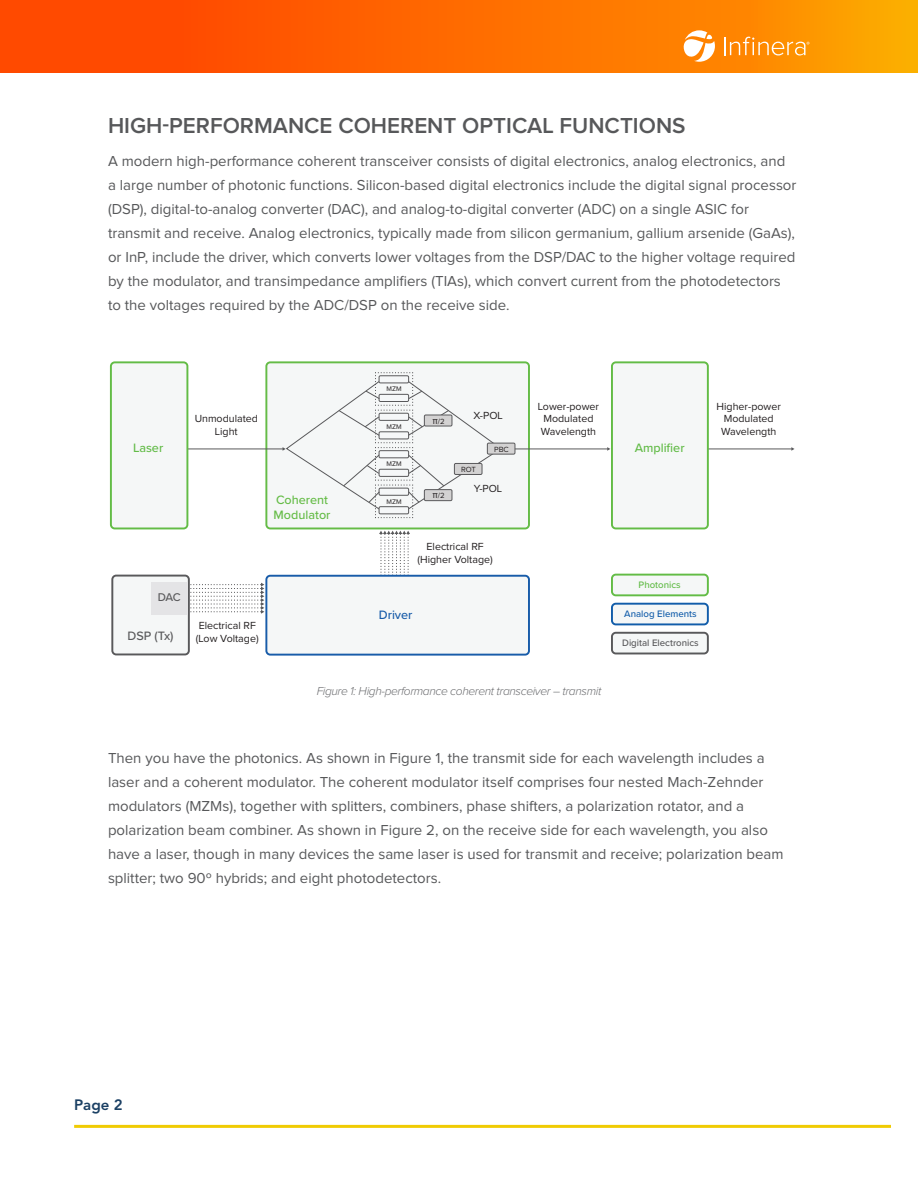
<style>
.page{position:relative;width:918px;height:1188px;background:#fff}
.page>*{position:absolute;margin:0;border:0;box-sizing:border-box;transform-origin:0 0}
.Body_Header{font:600 22.5px "Proxima Nova";color:#57585a}
.Body_Text{font:15px/24px "Proxima Nova";color:#57585a}
.t1{font:800 15px "Avenir LT Std";color:#1b4064}
.t2{font:500 12.6px/15.1px "Proxima Nova";color:#65bc47}
.t3{font:500 12.6px "Proxima Nova";color:#62bb47}
.t4{font:500 12.6px "Proxima Nova";color:#59595b}
.t5{font:500 12.6px "Proxima Nova";color:#185ca9}
.Notation{font:italic 300 12px "Proxima Nova";letter-spacing:-.03em;color:#6c6d70}
.t6{font:500 11.7px "Proxima Nova";color:#59595b}
.t7{font:10.65px/12.8px "Proxima Nova";color:#231f20;text-align:center}
.t8{font:500 9.75px "Proxima Nova";color:#59595b}
.t9{font:500 9.75px "Proxima Nova";color:#125daa}
.t10{font:500 9.75px "Proxima Nova";color:#62bb47}
.t11{font:7.8px "Proxima Nova";color:#231f20}
.t12{font:6.9px "Proxima Nova";color:#231f20}
.s1{font-size:9.75px}
</style>
<div class="page">
<hr style="left:689px;top:449px;width:103px;height:1px;background:#59595b">
<svg style="left:379px;top:531px;width:31px;height:44px"></svg>
<svg style="left:190px;top:583px;width:74px;height:31px"></svg>
<div style="left:266px;top:362px;width:263px;height:166px;background:#f5f7f7;border-radius:4px"></div>
<div style="left:265px;top:361px;width:265px;height:168px;border:2px solid #65bc47;border-radius:4px"></div>
<div style="left:612px;top:362px;width:96px;height:166px;background:#f5f7f7;border-radius:4px"></div>
<div style="left:611px;top:361px;width:98px;height:168px;border:2px solid #63bc46;border-radius:4px"></div>
<div style="left:112px;top:576px;width:77px;height:78px;background:#f5f7f7;border-radius:4px"></div>
<div style="left:111px;top:575px;width:79px;height:80px;border:2px solid #59595b;border-radius:4px"></div>
<div style="left:266px;top:576px;width:263px;height:79px;background:#f5f7f7;border-radius:4px"></div>
<div style="left:265px;top:575px;width:265px;height:81px;border:2px solid #185ca9;border-radius:4px"></div>
<div style="left:151px;top:582px;width:36px;height:33px;background:#e4e4e6"></div>
<hr style="left:180px;top:449px;width:103px;height:1px;background:#59595b">
<svg style="left:283px;top:372px;width:219px;height:147px"></svg>
<hr style="left:504px;top:449px;width:104px;height:1px;background:#59595b">
<div style="left:111px;top:362px;width:76px;height:166px;background:#f5f7f7;border-radius:4px"></div>
<div style="left:110px;top:361px;width:78px;height:168px;border:2px solid #63bc46;border-radius:4px"></div>
<div style="left:487px;top:443px;width:28px;height:11px;background:#d3d2d2"></div>
<div style="left:487px;top:443px;width:28px;height:12px;border:1px solid #59595b"></div>
<div style="left:612px;top:575px;width:96px;height:20px;background:#f5f7f7;border-radius:4px"></div>
<div style="left:611px;top:574px;width:98px;height:22px;border:2px solid #63bc46;border-radius:4px"></div>
<div style="left:612px;top:604px;width:96px;height:20px;background:#f5f7f7;border-radius:4px"></div>
<div style="left:611px;top:603px;width:98px;height:22px;border:2px solid #125daa;border-radius:4px"></div>
<div style="left:612px;top:633px;width:96px;height:20px;background:#f5f7f7;border-radius:4px"></div>
<div style="left:611px;top:632px;width:98px;height:22px;border:2px solid #59595b;border-radius:4px"></div>
<svg style="left:0;top:0;width:918px;height:72px;background:#fe6b00"></svg>
<svg style="left:682px;top:30px;width:33px;height:32px"></svg>
<svg style="left:724px;top:37px;width:85px;height:18px;background:#fea335"></svg>
<hr style="left:74px;top:1125px;width:817px;height:3px;background:#f0cb02">
<p class="Body_Header" style="left:108px;top:115px;width:579px">HIGH-PERFORMANCE COHERENT OPTICAL FUNCTIONS</p>
<p class="Body_Text" style="left:108px;top:150px;width:690px">A modern high-performance coherent transceiver consists of digital electronics, analog electronics, and a large number of photonic functions. Silicon-based digital electronics include the digital signal processor (DSP), digital-to-analog converter (DAC), and analog-to-digital converter (ADC) on a single ASIC for transmit and receive. Analog electronics, typically made from silicon germanium, gallium arsenide (GaAs), or InP, include the driver, which converts lower voltages from the DSP/DAC to the higher voltage required by the modulator, and transimpedance amplifiers (TIAs), which convert current from the photodetectors to the voltages required by the ADC/DSP on the receive side.</p>
<p class="t12" style="left:387px;top:386px;width:17px">MZM</p>
<p class="t12" style="left:387px;top:423px;width:17px">MZM</p>
<p class="t12" style="left:387px;top:461px;width:17px">MZM</p>
<p class="t12" style="left:387px;top:498px;width:17px">MZM</p>
<p class="t7" style="left:473px;top:409px;width:31px">X-POL</p>
<p class="t7" style="left:195px;top:413px;width:65px">Unmodulated<br>Light</p>
<p class="t11" style="left:432px;top:417px;width:14px"><span class="s1">π</span>/2</p>
<p class="t3" style="left:133px;top:438px;width:32px">Laser</p>
<p class="t11" style="left:494px;top:446px;width:16px">PBC</p>
<p class="t11" style="left:461px;top:466px;width:16px">ROT</p>
<p class="t7" style="left:474px;top:483px;width:30px">Y-POL</p>
<p class="t11" style="left:432px;top:492px;width:14px"><span class="s1">π</span>/2</p>
<p class="t2" style="left:274px;top:492px;width:58px">Coherent<br>Modulator</p>
<p class="t6" style="left:158px;top:589px;width:25px">DAC</p>
<p class="t4" style="left:128px;top:627px;width:48px">DSP (Tx)</p>
<p class="t7" style="left:196px;top:619px;width:64px;text-align:left">Electrical RF (Low Voltage)</p>
<p class="t7" style="left:418px;top:540px;width:77px">Electrical RF (Higher Voltage)</p>
<p class="t5" style="left:379px;top:605px;width:35px">Driver</p>
<p class="t7" style="left:538px;top:400px;width:63px;text-align:left">Lower-power<br>Modulated<br>Wavelength</p>
<p class="Notation" style="left:317px;top:685px;width:286px">Figure 1: High-performance coherent transceiver – transmit</p>
<p class="t3" style="left:635px;top:438px;width:51px">Amplifier</p>
<p class="t7" style="left:717px;top:400px;width:66px">Higher-power<br>Modulated<br>Wavelength</p>
<p class="t10" style="left:639px;top:577px;width:44px">Photonics</p>
<p class="t9" style="left:624px;top:606px;width:74px">Analog Elements</p>
<p class="t8" style="left:622px;top:635px;width:78px">Digital Electronics</p>
<p class="Body_Text" style="left:108px;top:747px;width:677px">Then you have the photonics. As shown in Figure 1, the transmit side for each wavelength includes a laser and a coherent modulator. The coherent modulator itself comprises four nested Mach-Zehnder modulators (MZMs), together with splitters, combiners, phase shifters, a polarization rotator, and a polarization beam combiner. As shown in Figure 2, on the receive side for each wavelength, you also have a laser, though in many devices the same laser is used for transmit and receive; polarization beam splitter; two 90º hybrids; and eight photodetectors.</p>
<p class="t1" style="left:74px;top:1096px;width:50px">Page 2</p>
</div>
